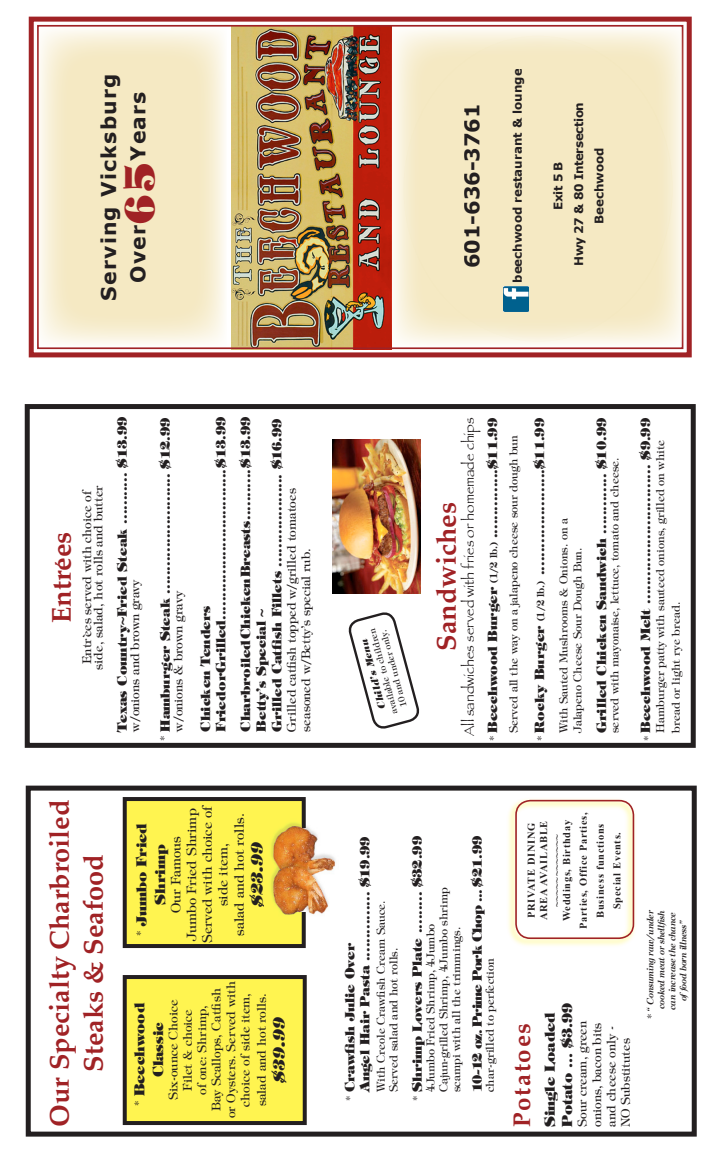
<style>
.page{position:relative;width:720px;height:1152px;background:#fff}
.page>*{position:absolute;margin:0;border:0;box-sizing:border-box;transform-origin:0 0}
.t1{font:700 27px "Palatino";color:#a02225}
.t2{font:700 24px "Palatino";letter-spacing:.07em;color:#a02225}
.t3{font:700 20.4px "Verdana";letter-spacing:.06em;color:#231f20}
.t4{font:700 20.4px "Verdana";color:#231f20}
.t5{font:italic 800 16px "Tiffany";color:#231f20}
.t6{font:800 14px "Tiffany";color:#231f20}
.t7{font:14px "Papyrus";color:#231f20}
.t8{font:800 13px "Tiffany";color:#231f20}
.t9{font:13px/15.6px "Tiffany";color:#231f20;text-align:center}
.t10{font:800 13px "Tiffany";letter-spacing:-.06em;color:#231f20}
.t11{font:12px/14.4px "Tiffany";color:#231f20;text-align:center}
.t12{font:700 11.9px/20.4px "Verdana";letter-spacing:-.03em;color:#231f20;text-align:center}
.t13{font:700 11.9px "Verdana";color:#231f20}
.t14{font:11px/15.6px "Tiffany";color:#231f20}
.t15{font:11px "Times";color:#231f20}
.t16{font:700 10.4px/16.8px "Times New Roman";letter-spacing:.07em;color:#231f20;text-align:center}
.t17{font:italic 800 9.6px "Tiffany";color:#231f20}
.t18{font:italic 600 9px "Tiffany";letter-spacing:-.03em;color:#231f20}
.t19{font:8.8px "Tiffany";color:#231f20}
.s1{font-family:"Tiffany";font-weight:800;font-size:40.8px;color:#a02225}
.s2{font-weight:600;font-size:10px}
.s3{font-size:9.6px}
</style>
<div class="page">
<img style="left:28px;top:16px;width:664px;height:342px">
<svg style="left:391px;top:27px;width:294px;height:320px"></svg>
<svg style="left:37px;top:27px;width:190px;height:320px;background:#f4e7c8"></svg>
<div style="left:404px;top:36px;width:268px;height:306px;background:#f5e9c3;border-radius:50%"></div>
<img style="left:504px;top:286px;width:24px;height:26px">
<div style="left:25px;top:404px;width:671px;height:344px;border:5px solid #231f20"></div>
<svg style="left:348px;top:612px;width:72px;height:117px"></svg>
<img style="left:333px;top:439px;width:88px;height:155px">
<div style="left:26px;top:786px;width:671px;height:351px;border:5px solid #231f20"></div>
<div style="left:507px;top:796px;width:131px;height:153px;background:#fff200;opacity:.75"></div>
<div style="left:515px;top:800px;width:119px;height:139px;border:2px solid #a02225;border-radius:14px"></div>
<div style="left:125px;top:977px;width:180px;height:146px;background:#fff450"></div>
<div style="left:123px;top:975px;width:184px;height:150px;border:4px solid #231f20"></div>
<div style="left:125px;top:799px;width:179px;height:147px;background:#fff450"></div>
<div style="left:123px;top:797px;width:183px;height:151px;border:4px solid #231f20"></div>
<img style="left:270px;top:815px;width:66px;height:115px">
<p class="t3" style="left:96px;top:301px;width:229px;rotate:-90deg">Serving Vicksburg</p>
<p class="t3" style="left:125px;top:283px;width:193px;rotate:-90deg">Over<span class="s1">65</span>Years</p>
<h3 class="t4" style="left:459px;top:268px;width:166px;rotate:-90deg">601-636-3761</h3>
<p class="t13" style="left:510px;top:283px;width:216px;rotate:-90deg">beechwood restaurant &amp; lounge</p>
<p class="t12" style="left:548px;top:266px;width:165px;rotate:-90deg">Exit 5 B<br>Hwy 27 &amp; 80 Intersection<br>Beechwood</p>
<p class="t1" style="left:39px;top:623px;width:93px;rotate:-90deg">Entrees</p>
<p class="t11" style="left:80px;top:664px;width:176px;rotate:-90deg">Entr`ees served with choice of</p>
<p class="t11" style="left:91px;top:670px;width:186px;rotate:-90deg">side, salad, hot rolls and butter</p>
<p class="t8" style="left:113px;top:732px;width:316px;rotate:-90deg">Texas Country~Fried Steak ........... $13.99</p>
<p class="t11" style="left:128px;top:732px;width:154px;rotate:-90deg">w/onions and brown gravy</p>
<p class="t8" style="left:212px;top:732px;width:316px;rotate:-90deg">Fried or Grilled ................................. $ 13.99</p>
<p class="t8" style="left:237px;top:732px;width:317px;rotate:-90deg">Charbroiled Chicken Breasts ........... $ 13.99</p>
<p class="t7" style="left:461px;top:736px;width:320px;rotate:-90deg">All sandwiches served with fries or homemade chips</p>
<p class="t8" style="left:484px;top:733px;width:317px;rotate:-90deg">Beechwood Burger <span class="s2">(1/2 lb.)</span> ...............$11.99</p>
<p class="t8" style="left:156px;top:732px;width:315px;rotate:-90deg">Hamburger Steak .......................... $12.99</p>
<p class="t8" style="left:593px;top:733px;width:317px;rotate:-90deg">Grilled Chicken Sandwich ............. $10.99</p>
<p class="t8" style="left:531px;top:733px;width:317px;rotate:-90deg">Rocky Burger <span class="s2">(1/2 lb.)</span> .......................$11.99</p>
<p class="t8" style="left:637px;top:733px;width:316px;rotate:-90deg">Beechwood Melt .............................. $9.99</p>
<p class="t8" style="left:268px;top:732px;width:315px;rotate:-90deg">Grilled Catfish Fillets .................... $16.99</p>
<p class="t14" style="left:506px;top:733px;width:300px;rotate:-90deg">Served all the way on a jalapeno cheese sour dough bun</p>
<p class="t14" style="left:653px;top:733px;width:295px;rotate:-90deg">Hamburger patty with sauteed onions, grilled on white bread or light rye bread.</p>
<p class="t14" style="left:607px;top:733px;width:277px;rotate:-90deg">served with mayonaise, lettuce, tomato and cheese.</p>
<p class="t11" style="left:285px;top:732px;width:245px;rotate:-90deg">Grilled catfish topped w/grilled tomatoes</p>
<p class="t1" style="left:424px;top:651px;width:150px;rotate:-90deg">Sandwiches</p>
<p class="t14" style="left:556px;top:733px;width:216px;rotate:-90deg">With Sauted Mushrooms &amp; Onions. on a</p>
<p class="t14" style="left:570px;top:733px;width:187px;rotate:-90deg">Jalapeno Cheese Sour Dough Bun.</p>
<p class="t11" style="left:299px;top:732px;width:185px;rotate:-90deg">seasoned w/Betty’s special rub.</p>
<p class="t11" style="left:171px;top:732px;width:143px;rotate:-90deg">w/onions &amp; brown gravy</p>
<p class="t8" style="left:197px;top:732px;width:127px;rotate:-90deg">Chicken Tenders</p>
<p class="t8" style="left:252px;top:732px;width:125px;rotate:-90deg">Betty’s Special ~</p>
<p class="t19" style="left:389px;top:715px;width:89px;rotate:-105deg">available to children</p>
<p class="t19" style="left:398px;top:709px;width:82px;rotate:-105deg">10 and under only<span class="s3">.</span></p>
<p class="t17" style="left:376px;top:710px;width:73px;rotate:-105deg">Child’s Menu</p>
<p class="t15" style="left:154px;top:741px;width:7px;rotate:-90deg">*</p>
<p class="t15" style="left:483px;top:741px;width:7px;rotate:-90deg">*</p>
<p class="t15" style="left:531px;top:741px;width:7px;rotate:-90deg">*</p>
<p class="t15" style="left:637px;top:741px;width:7px;rotate:-90deg">*</p>
<p class="t1" style="left:37px;top:1127px;width:328px;rotate:-90deg">Our Specialty Charbroiled</p>
<p class="t1" style="left:71px;top:1072px;width:219px;rotate:-90deg">Steaks &amp; Seafood</p>
<p class="t9" style="left:184px;top:943px;width:139px;rotate:-90deg">Jumbo Fried Shrimp<br>Served with choice of side item,</p>
<p class="t9" style="left:231px;top:936px;width:124px;rotate:-90deg">salad and hot rolls.</p>
<p class="t6" style="left:132px;top:926px;width:104px;rotate:-90deg">Jumbo Fried</p>
<p class="t6" style="left:151px;top:905px;width:62px;rotate:-90deg">Shrimp</p>
<p class="t9" style="left:168px;top:913px;width:78px;rotate:-90deg">Our Famous</p>
<p class="t5" style="left:247px;top:907px;width:67px;rotate:-90deg">$23.99</p>
<p class="t15" style="left:130px;top:936px;width:7px;rotate:-90deg">*</p>
<p class="t11" style="left:209px;top:1111px;width:124px;rotate:-90deg">Bay Scallops, Catfish</p>
<p class="t11" style="left:224px;top:1118px;width:139px;rotate:-90deg">or Oysters. Served with choice of side item,</p>
<p class="t11" style="left:254px;top:1106px;width:114px;rotate:-90deg">salad and hot rolls.</p>
<p class="t11" style="left:166px;top:1100px;width:101px;rotate:-90deg">Six-ounce Choice</p>
<p class="t11" style="left:181px;top:1091px;width:83px;rotate:-90deg">Filet &amp; choice</p>
<p class="t11" style="left:195px;top:1095px;width:91px;rotate:-90deg">of one: Shrimp,</p>
<p class="t6" style="left:130px;top:1096px;width:95px;rotate:-90deg">Beechwood</p>
<p class="t5" style="left:269px;top:1083px;width:67px;rotate:-90deg">$39.99</p>
<p class="t6" style="left:149px;top:1077px;width:57px;rotate:-90deg">Classic</p>
<p class="t15" style="left:128px;top:1106px;width:7px;rotate:-90deg">*</p>
<p class="t8" style="left:356px;top:1092px;width:257px;rotate:-90deg">Angel Hair Pasta ............... $19.99</p>
<p class="t14" style="left:373px;top:1092px;width:193px;rotate:-90deg">With Creole Crawfish Cream Sauce.</p>
<p class="t8" style="left:341px;top:1092px;width:150px;rotate:-90deg">Crawfish Julie Over</p>
<p class="t14" style="left:386px;top:1092px;width:146px;rotate:-90deg">Served salad and hot rolls.</p>
<p class="t10" style="left:468px;top:1092px;width:258px;rotate:-90deg">10-12 oz. Prime Pork Chop ... $21.99</p>
<p class="t8" style="left:408px;top:1092px;width:257px;rotate:-90deg">Shrimp Lovers Plate ......... $32.99</p>
<p class="t14" style="left:436px;top:1092px;width:206px;rotate:-90deg">Cajun-grilled Shrimp, 4Jumbo shrimp</p>
<p class="t14" style="left:423px;top:1092px;width:170px;rotate:-90deg">4Jumbo Fried Shrimp, 4Jumbo</p>
<p class="t14" style="left:449px;top:1092px;width:167px;rotate:-90deg">scampi with all the trimmings.</p>
<p class="t14" style="left:482px;top:1092px;width:136px;rotate:-90deg">char-grilled to perfection</p>
<p class="t15" style="left:340px;top:1101px;width:7px;rotate:-90deg">*</p>
<p class="t15" style="left:407px;top:1101px;width:7px;rotate:-90deg">*</p>
<p class="t16" style="left:523px;top:918px;width:97px;rotate:-90deg">PRIVATE DINING</p>
<p class="t16" style="left:535px;top:920px;width:101px;rotate:-90deg">AREA AVAILABLE</p>
<p class="t16" style="left:558px;top:921px;width:103px;rotate:-90deg">Weddings, Birthday</p>
<p class="t16" style="left:575px;top:929px;width:118px;rotate:-90deg">Parties, Office Parties,<br>Business functions</p>
<p class="t16" style="left:548px;top:907px;width:75px;rotate:-90deg">~~~~~~~~~~~~</p>
<p class="t16" style="left:609px;top:909px;width:79px;rotate:-90deg">Special Events.</p>
<p class="t2" style="left:502px;top:1127px;width:105px;rotate:-90deg">Potatoes</p>
<p class="t6" style="left:541px;top:1127px;width:116px;rotate:-90deg">Single Loaded</p>
<p class="t6" style="left:558px;top:1127px;width:125px;rotate:-90deg">Potato ... $3.99</p>
<p class="t11" style="left:575px;top:1127px;width:108px;rotate:-90deg">Sour cream, green</p>
<p class="t11" style="left:590px;top:1127px;width:106px;rotate:-90deg">onions, bacon bits</p>
<p class="t11" style="left:604px;top:1127px;width:102px;rotate:-90deg">and cheese only -</p>
<p class="t11" style="left:619px;top:1127px;width:90px;rotate:-90deg">NO Substitutes</p>
<p class="t18" style="left:645px;top:1012px;width:103px;rotate:-90deg">“ Consuming raw/under</p>
<p class="t18" style="left:656px;top:1009px;width:99px;rotate:-90deg">cooked meat or shellfish</p>
<p class="t18" style="left:667px;top:1010px;width:99px;rotate:-90deg">can increase the chance</p>
<p class="t18" style="left:678px;top:1001px;width:82px;rotate:-90deg">offood born illness”</p>
<p class="t15" style="left:641px;top:1019px;width:7px;rotate:-90deg">*</p>
</div>
